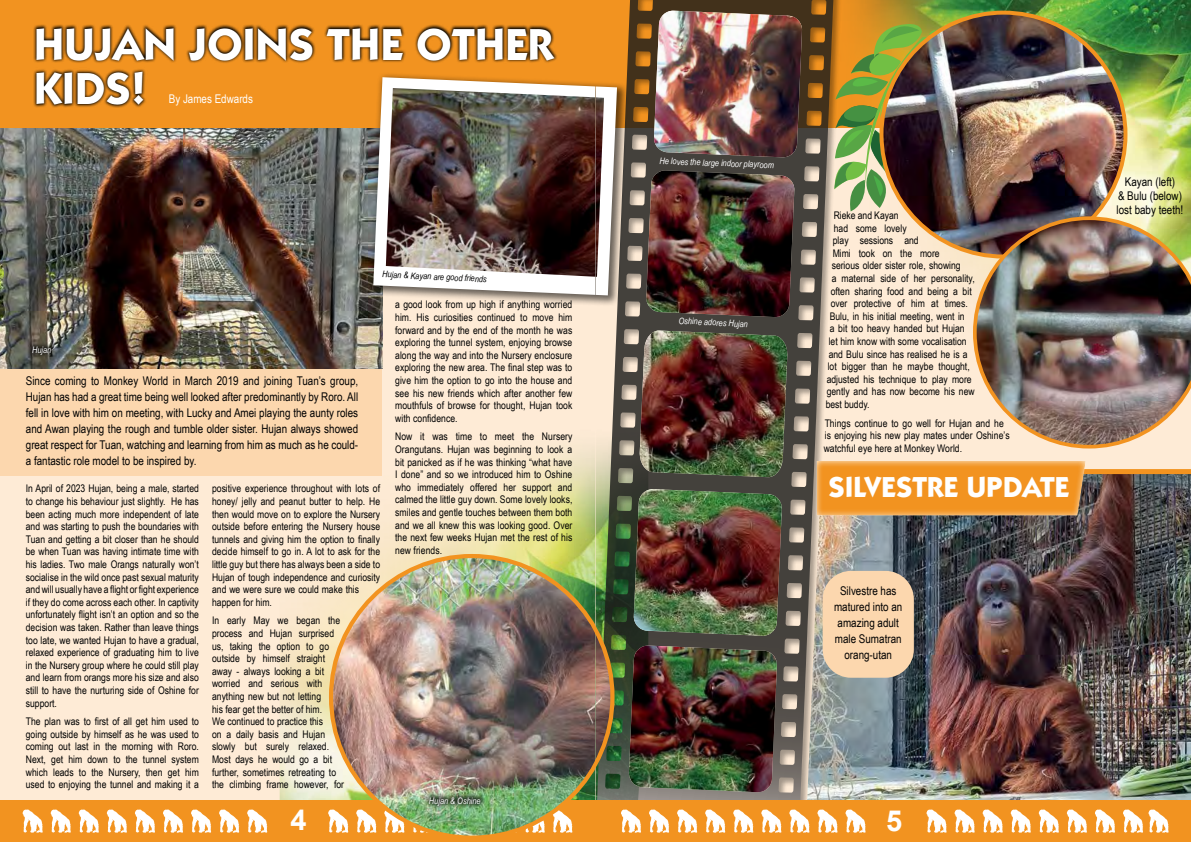
<style>
.page{position:relative;width:1191px;height:842px;background:#fff}
.page>*{position:absolute;margin:0;border:0;box-sizing:border-box;transform-origin:0 0}
.t1{font:700 45px/44px "Itc Kabel";letter-spacing:.01em;color:#fff}
.t2{font:700 29px "Itc Kabel";letter-spacing:.01em;color:#fff}
.t3{font:700 29px "Arial";color:#fff}
.t4{font:12px/16px "Arial Narrow";color:#000;text-align:center}
.t5{font:12px "Arial Narrow";color:#fff}
.t6{font:10.5px/12.6px "Arial Narrow";color:#000;text-align:justify}
.t7{font:italic 9px "Arial Narrow";color:#fff}
.t8{font:italic 9px "Arial Narrow";color:#000}
</style>
<div class="page">
<div style="left:0;top:128px;width:595px;height:675px;background:#feebd6"></div>
<img style="left:280px;top:389px;width:315px;height:411px">
<div style="left:0;top:0;width:595px;height:128px;background:#f29320"></div>
<div style="left:0;top:369px;width:381px;height:107px;background:#fcd7ae"></div>
<div style="left:0;top:800px;width:595px;height:42px;background:#f29320"></div>
<svg style="left:33px;top:24px;width:524px;height:84px"></svg>
<img style="left:0;top:128px;width:382px;height:241px">
<div style="left:27px;top:341px;width:30px;height:19px;background:#000;opacity:.75"></div>
<svg style="left:23px;top:809px;width:20px;height:24px"></svg>
<svg style="left:51px;top:809px;width:20px;height:24px"></svg>
<svg style="left:79px;top:809px;width:20px;height:24px"></svg>
<svg style="left:107px;top:809px;width:20px;height:24px"></svg>
<svg style="left:135px;top:809px;width:20px;height:24px"></svg>
<svg style="left:163px;top:809px;width:20px;height:24px"></svg>
<svg style="left:191px;top:809px;width:20px;height:24px"></svg>
<svg style="left:219px;top:809px;width:20px;height:24px"></svg>
<svg style="left:247px;top:809px;width:20px;height:24px"></svg>
<div style="left:368px;top:72px;width:227px;height:235px;background:#000;opacity:.59"></div>
<svg style="left:373px;top:77px;width:222px;height:218px;fill:#fff"></svg>
<img style="left:386px;top:88px;width:209px;height:189px">
<img style="left:329px;top:554px;width:266px;height:282px">
<div style="left:423px;top:791px;width:63px;height:20px;background:#000;opacity:.75"></div>
<div style="left:595px;top:128px;width:596px;height:675px;background:#feebd6"></div>
<svg style="left:596px;top:0;width:238px;height:801px"></svg>
<img style="left:802px;top:0;width:389px;height:346px">
<img style="left:807px;top:472px;width:384px;height:328px">
<div style="left:595px;top:801px;width:596px;height:41px;background:#f29320"></div>
<svg style="left:926px;top:809px;width:20px;height:24px"></svg>
<svg style="left:954px;top:809px;width:20px;height:24px"></svg>
<svg style="left:982px;top:809px;width:20px;height:24px"></svg>
<svg style="left:1010px;top:809px;width:20px;height:24px"></svg>
<svg style="left:1038px;top:809px;width:21px;height:24px"></svg>
<svg style="left:1067px;top:809px;width:20px;height:24px"></svg>
<svg style="left:1095px;top:809px;width:20px;height:24px"></svg>
<svg style="left:621px;top:809px;width:20px;height:24px"></svg>
<svg style="left:649px;top:809px;width:20px;height:24px"></svg>
<svg style="left:677px;top:809px;width:20px;height:24px"></svg>
<svg style="left:705px;top:809px;width:20px;height:24px"></svg>
<svg style="left:733px;top:809px;width:20px;height:24px"></svg>
<svg style="left:761px;top:809px;width:20px;height:24px"></svg>
<svg style="left:789px;top:809px;width:20px;height:24px"></svg>
<svg style="left:817px;top:809px;width:20px;height:24px"></svg>
<svg style="left:845px;top:809px;width:20px;height:24px"></svg>
<svg style="left:1123px;top:809px;width:45px;height:24px"></svg>
<img style="left:646px;top:170px;width:148px;height:147px">
<img style="left:639px;top:331px;width:148px;height:146px">
<img style="left:633px;top:489px;width:149px;height:147px">
<img style="left:628px;top:646px;width:149px;height:146px">
<img style="left:653px;top:11px;width:149px;height:147px">
<div style="left:822px;top:571px;width:92px;height:107px;background:#fcd7ae;border-radius:28px"></div>
<div style="left:1072px;top:469px;width:119px;height:5px;background:#f29320"></div>
<svg style="left:815px;top:459px;width:271px;height:57px;fill:#f29320"></svg>
<svg style="left:834px;top:16px;width:129px;height:195px"></svg>
<img style="left:881px;top:13px;width:244px;height:244px;border-radius:122px">
<img style="left:973px;top:216px;width:218px;height:232px">
<div style="left:595px;top:72px;width:33px;height:235px;background:#000;opacity:.59"></div>
<svg style="left:595px;top:86px;width:22px;height:209px"></svg>
<img style="left:595px;top:97px;width:9px;height:180px">
<img style="left:595px;top:554px;width:19px;height:247px">
<h1 class="t1" style="left:34px;top:22px;width:521px">HUJAN JOINS THE OTHER<br>KIDS!</h1>
<p class="t5" style="left:169px;top:90px;width:86px">By James Edwards</p>
<p class="t8" style="left:382px;top:267px;width:106px;rotate:3deg">Hujan &amp; Kayan are good friends</p>
<p class="t7" style="left:32px;top:344px;width:21px">Hujan</p>
<p class="t4" style="left:26px;top:372px;width:334px;text-align:justify">Since coming to Monkey World in March 2019 and joining Tuan’s group, Hujan has had a great time being well looked after predominantly by Roro. All fell in love with him on meeting, with Lucky and Amei playing the aunty roles and Awan playing the rough and tumble older sister. Hujan always showed great respect for Tuan, watching and learning from him as much as he could&shy;a fantastic role model to be inspired by.</p>
<p class="t6" style="left:212px;top:482px;width:170px;text-align:left">positive experience throughout with lots of honey/ jelly and peanut butter to help. He then would move on to explore the Nursery outside before entering the Nursery house tunnels and giving him the option to finally decide himself to go in. A lot to ask for the little guy but there has always been a side to Hujan of tough independence and curiosity and we were sure we could make this happen for him.</p>
<p class="t6" style="left:212px;top:614px;width:133px;text-align:left">In early May we began the process and Hujan surprised us, taking the option to go outside by himself straight away - always looking a bit worried and serious with anything new but not letting<br>his fear get the better of him.<br>We continued to practice this<br>on a daily basis and Hujan slowly but surely relaxed.<br>Most days he would go a bit further, sometimes retreating to the climbing frame however, for</p>
<p class="t6" style="left:26px;top:482px;width:175px">In April of 2023 Hujan, being a male, started to change his behaviour just slightly. He has been acting much more independent of late and was starting to push the boundaries with Tuan and getting a bit closer than he should be when Tuan was having intimate time with his ladies. Two male Orangs naturally won’t socialise in the wild once past sexual maturity and will usually have a flight or fight experience if they do come across each other. In captivity unfortunately flight isn’t an option and so the decision was taken. Rather than leave things too late, we wanted Hujan to have a gradual, relaxed experience of graduating him to live in the Nursery group where he could still play and learn from orangs more his size and also still to have the nurturing side of Oshine for support.</p>
<p class="t6" style="left:26px;top:715px;width:174px">The plan was to first of all get him used to going outside by himself as he was used to coming out last in the morning with Roro.<br>Next, get him down to the tunnel system which leads to the Nursery, then get him used to enjoying the tunnel and making it a</p>
<h2 class="t3" style="left:291px;top:801px;width:18px">4</h2>
<p class="t6" style="left:395px;top:298px;width:179px">a good look from up high if anything worried him. His curiosities continued to move him forward and by the end of the month he was exploring the tunnel system, enjoying browse along the way and into the Nursery enclosure exploring the new area. The final step was to give him the option to go into the house and see his new friends which after another few mouthfuls of browse for thought, Hujan took with confidence.</p>
<p class="t6" style="left:395px;top:430px;width:179px">Now it was time to meet the Nursery Orangutans. Hujan was beginning to look a bit panicked as if he was thinking “what have I done” and so we introduced him to Oshine who immediately offered her support and calmed the little guy down. Some lovely looks, smiles and gentle touches between them both and we all knew this was looking good. Over the next few weeks Hujan met the rest of his new friends.</p>
<p class="t7" style="left:429px;top:794px;width:53px">Hujan &amp; Oshine</p>
<p class="t7" style="left:660px;top:155px;width:116px;rotate:2deg">He loves the large indoor playroom</p>
<p class="t7" style="left:679px;top:314px;width:71px;rotate:3deg">Oshine adores Hujan</p>
<p class="t6" style="left:833px;top:209px;width:67px">Rieke and Kayan</p>
<p class="t6" style="left:833px;top:221px;width:74px">had some lovely</p>
<p class="t6" style="left:832px;top:234px;width:87px">play sessions and</p>
<p class="t6" style="left:832px;top:246px;width:108px">Mimi took on the more</p>
<p class="t6" style="left:831px;top:259px;width:130px">serious older sister role, showing</p>
<p class="t6" style="left:831px;top:272px;width:144px">a maternal side of her personality,</p>
<p class="t6" style="left:830px;top:284px;width:142px">often sharing food and being a bit</p>
<p class="t6" style="left:830px;top:297px;width:138px">over protective of him at times.</p>
<p class="t6" style="left:829px;top:309px;width:137px">Bulu, in his initial meeting, went in</p>
<p class="t6" style="left:829px;top:322px;width:137px">a bit too heavy handed but Hujan</p>
<p class="t6" style="left:828px;top:335px;width:139px">let him know with some vocalisation</p>
<p class="t6" style="left:828px;top:347px;width:141px">and Bulu since has realised he is a</p>
<p class="t6" style="left:827px;top:360px;width:143px">lot bigger than he maybe thought,</p>
<p class="t6" style="left:826px;top:372px;width:146px">adjusted his technique to play more</p>
<p class="t6" style="left:826px;top:385px;width:149px">gently and has now become his new</p>
<p class="t6" style="left:825px;top:398px;width:45px">best buddy.</p>
<p class="t6" style="left:823px;top:416px;width:187px;text-align:left">Things continue to go well for Hujan and he is enjoying his new play mates under Oshine’s watchful eye here at Monkey World.</p>
<h2 class="t2" style="left:828px;top:469px;width:242px">SILVESTRE UPDATE</h2>
<p class="t4" style="left:834px;top:582px;width:70px">Silvestre has matured into an amazing adult male Sumatran orang-utan</p>
<p class="t4" style="left:1116px;top:175px;width:68px;line-height:14px">Kayan (left)<br>&amp; Bulu (below) lost baby teeth!</p>
<h2 class="t3" style="left:886px;top:802px;width:18px">5</h2>
</div>
